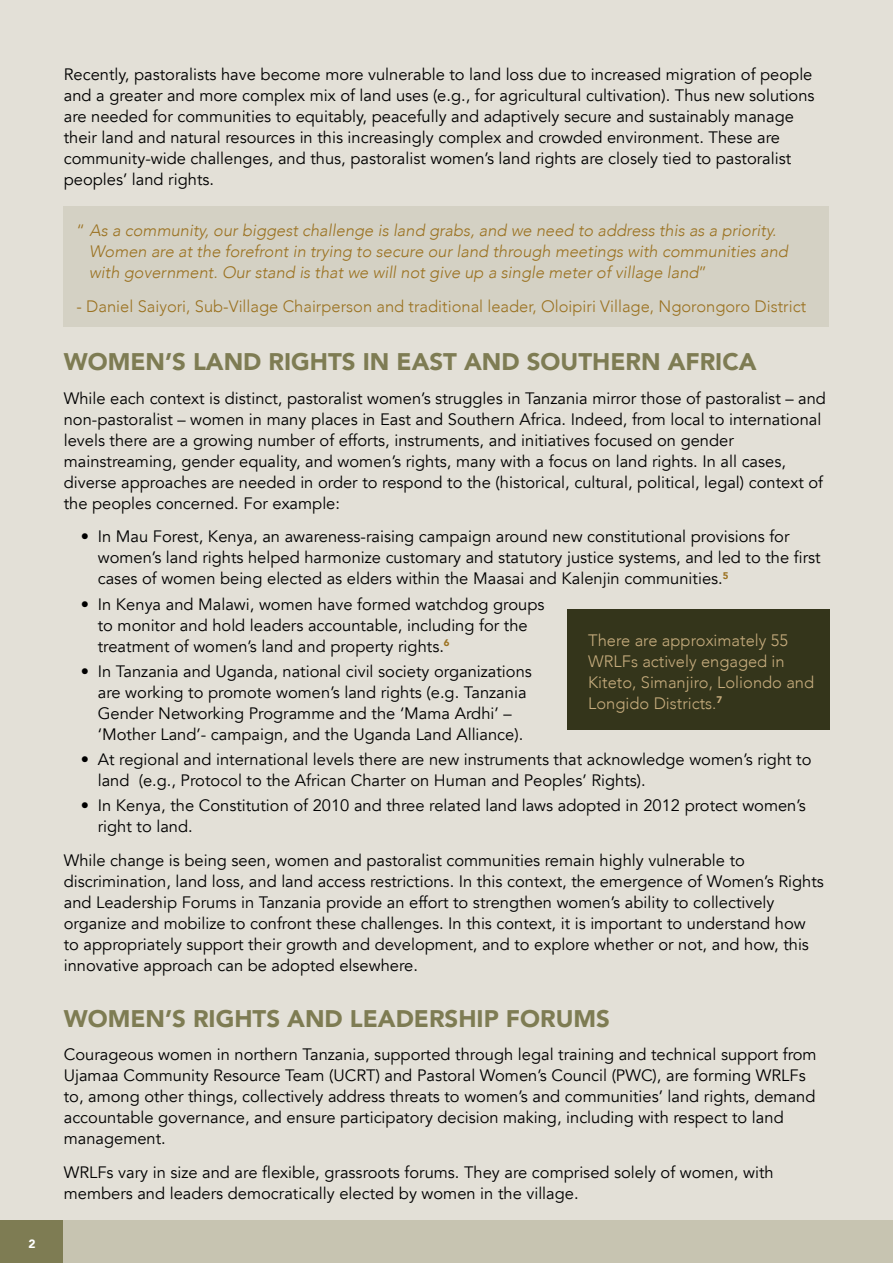
<style>
.page{position:relative;width:893px;height:1263px;background:#e3e0d7}
.page>*{position:absolute;margin:0;border:0;box-sizing:border-box;transform-origin:0 0}
.t1{font:900 24px "Avenir";color:#7e7c53}
.t2{font:16.5px/21px "Avenir";color:#000}
.t3{font:italic 300 16.5px/21px "Avenir";color:#9b7221}
.t4{font:300 16.5px "Avenir";color:#9b7221}
.t5{font:300 16.5px/21px "Avenir";color:#c6ac7d}
.t6{font:900 12px "Avenir";color:#fff}
.s1{font-style:normal}
</style>
<div class="page">
<div style="left:567px;top:609px;width:262px;height:121px;background:#34351b"></div>
<div style="left:64px;top:206px;width:765px;height:121px;background:#d4d1c4"></div>
<div style="left:0;top:1220px;width:64px;height:43px;background:#7e7c53"></div>
<div style="left:64px;top:1220px;width:829px;height:43px;background:#c7c4b1"></div>
<p class="t6" style="left:28px;top:1233px;width:9px">2</p>
<p class="t2" style="left:64px;top:64px;width:752px">Recently, pastoralists have become more vulnerable to land loss due to increased migration of people and a greater and more complex mix of land uses (e.g., for agricultural cultivation). Thus new solutions are needed for communities to equitably, peacefully and adaptively secure and sustainably manage their land and natural resources in this increasingly complex and crowded environment. These are community-wide challenges, and thus, pastoralist women’s land rights are closely tied to pastoralist peoples’ land rights.</p>
<p class="t3" style="left:89px;top:220px;width:700px;text-indent:-13px"><span class="s1">“</span> As a community, our biggest challenge is land grabs, and we need to address this as a priority.<br>Women are at the forefront in trying to secure our land through meetings with communities and with government. Our stand is that we will not give up a single meter of village land<span class="s1">”</span></p>
<p class="t4" style="left:77px;top:296px;width:731px">- Daniel Saiyori, Sub-Village Chairperson and traditional leader, Oloipiri Village, Ngorongoro District</p>
<h1 class="t1" style="left:64px;top:341px;width:694px">WOMEN’S LAND RIGHTS IN EAST AND SOUTHERN AFRICA</h1>
<p class="t2" style="left:64px;top:388px;width:764px">While each context is distinct, pastoralist women’s struggles in Tanzania mirror those of pastoralist – and non-pastoralist – women in many places in East and Southern Africa. Indeed, from local to international levels there are a growing number of efforts, instruments, and initiatives focused on gender mainstreaming, gender equality, and women’s rights, many with a focus on land rights. In all cases, diverse approaches are needed in order to respond to the (historical, cultural, political, legal) context of the peoples concerned. For example:</p>
<p class="t2" style="left:98px;top:526px;width:724px;text-indent:-17px">• In Mau Forest, Kenya, an awareness-raising campaign around new constitutional provisions for women’s land rights helped harmonize customary and statutory justice systems, and led to the first cases of women being elected as elders within the Maasai and Kalenjin communities.<sup>5</sup></p>
<p class="t2" style="left:98px;top:594px;width:448px;text-indent:-17px">• In Kenya and Malawi, women have formed watchdog groups to monitor and hold leaders accountable, including for the treatment of women’s land and property rights.<sup>6</sup></p>
<p class="t2" style="left:98px;top:661px;width:436px;text-indent:-17px">• In Tanzania and Uganda, national civil society organizations are working to promote women’s land rights (e.g. Tanzania Gender Networking Programme and the ‘Mama Ardhi’ – ‘Mother Land’- campaign, and the Uganda Land Alliance).</p>
<p class="t2" style="left:98px;top:749px;width:715px;text-indent:-17px">• At regional and international levels there are new instruments that acknowledge women’s right to land (e.g., Protocol to the African Charter on Human and Peoples’ Rights).</p>
<p class="t2" style="left:98px;top:795px;width:710px;text-indent:-17px">• In Kenya, the Constitution of 2010 and three related land laws adopted in 2012 protect women’s right to land.</p>
<p class="t2" style="left:64px;top:850px;width:762px">While change is being seen, women and pastoralist communities remain highly vulnerable to discrimination, land loss, and land access restrictions. In this context, the emergence of Women’s Rights and Leadership Forums in Tanzania provide an effort to strengthen women’s ability to collectively organize and mobilize to confront these challenges. In this context, it is important to understand how to appropriately support their growth and development, and to explore whether or not, and how, this innovative approach can be adopted elsewhere.</p>
<h1 class="t1" style="left:64px;top:998px;width:548px">WOMEN’S RIGHTS AND LEADERSHIP FORUMS</h1>
<p class="t2" style="left:64px;top:1044px;width:754px">Courageous women in northern Tanzania, supported through legal training and technical support from Ujamaa Community Resource Team (UCRT) and Pastoral Women’s Council (PWC), are forming WRLFs to, among other things, collectively address threats to women’s and communities’ land rights, demand accountable governance, and ensure participatory decision making, including with respect to land management.</p>
<p class="t2" style="left:64px;top:1162px;width:711px">WRLFs vary in size and are flexible, grassroots forums. They are comprised solely of women, with members and leaders democratically elected by women in the village.</p>
<p class="t5" style="left:588px;top:629px;width:227px">There are approximately 55<br>WRLFs actively engaged in<br>Kiteto, Simanjiro, Loliondo and<br>Longido Districts.<sup>7</sup></p>
</div>
